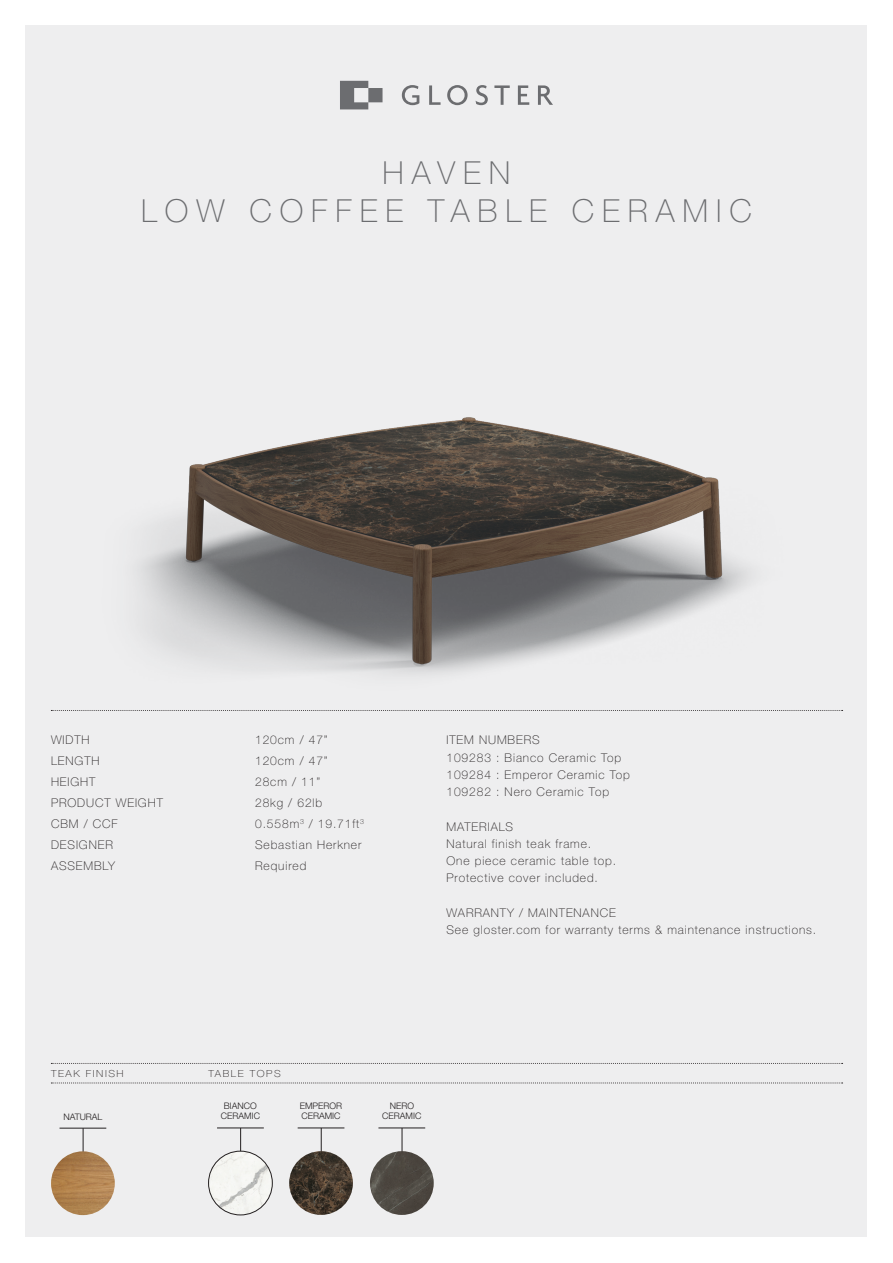
<style>
.page{position:relative;width:893px;height:1263px;background:#fff}
.page>*{position:absolute;margin:0;border:0;box-sizing:border-box;transform-origin:0 0}
.t1{font:100 31.8px "Helvetica Neue LT Pro";letter-spacing:.25em;color:#6c6d70}
.t2{font:100 12px/17.2px "Helvetica Neue LT Pro";letter-spacing:.075em;color:#231f20}
.t3{font:100 9.75px "Helvetica Neue LT Pro";letter-spacing:.15em;color:#231f20;scale:1.08 1}
.t4{font:300 9px "Helvetica Neue LT Pro";color:#231f20}
</style>
<div class="page">
<div style="left:26px;top:26px;width:841px;height:1211px;background:#eeeeef"></div>
<svg style="left:340px;top:81px;width:213px;height:28px"></svg>
<img style="left:135px;top:417px;width:616px;height:258px">
<svg style="left:51px;top:1083px;width:792px;height:1px"></svg>
<svg style="left:51px;top:1063px;width:792px;height:1px"></svg>
<svg style="left:51px;top:710px;width:792px;height:1px"></svg>
<hr style="left:60px;top:1128px;width:46px;height:1px;background:#231f20">
<svg style="left:83px;top:1128px;width:1px;height:23px"></svg>
<img style="left:51px;top:1151px;width:64px;height:64px;border-radius:32px">
<hr style="left:378px;top:1128px;width:47px;height:1px;background:#231f20">
<svg style="left:402px;top:1128px;width:1px;height:23px"></svg>
<img style="left:370px;top:1151px;width:64px;height:64px;border-radius:32px">
<hr style="left:217px;top:1128px;width:47px;height:1px;background:#231f20">
<svg style="left:240px;top:1128px;width:1px;height:23px"></svg>
<img style="left:209px;top:1151px;width:63px;height:64px;border-radius:32px">
<div style="left:208px;top:1151px;width:65px;height:64px;border:1px solid #231f20;border-radius:50%"></div>
<hr style="left:298px;top:1128px;width:46px;height:1px;background:#231f20">
<svg style="left:321px;top:1128px;width:1px;height:23px"></svg>
<img style="left:289px;top:1151px;width:64px;height:64px;border-radius:32px">
<p class="t1" style="left:383px;top:154px;width:129px">HAVEN</p>
<p class="t1" style="left:141px;top:192px;width:612px">LOW COFFEE TABLE CERAMIC</p>
<p class="t2" style="left:51px;top:731px;width:40px">WIDTH</p>
<p class="t2" style="left:51px;top:752px;width:50px">LENGTH</p>
<p class="t2" style="left:51px;top:773px;width:46px">HEIGHT</p>
<p class="t2" style="left:51px;top:794px;width:113px">PRODUCT WEIGHT</p>
<p class="t2" style="left:51px;top:815px;width:68px">CBM / CCF</p>
<p class="t2" style="left:51px;top:836px;width:63px">DESIGNER</p>
<p class="t2" style="left:51px;top:857px;width:66px">ASSEMBLY</p>
<p class="t2" style="left:255px;top:731px;width:74px">120cm / 47”</p>
<p class="t2" style="left:255px;top:752px;width:74px">120cm / 47”</p>
<p class="t2" style="left:255px;top:773px;width:67px">28cm / 11”</p>
<p class="t2" style="left:255px;top:794px;width:69px">28kg / 62lb</p>
<p class="t2" style="left:255px;top:815px;width:110px">0.558m<sup>3</sup> / 19.71ft<sup>3</sup></p>
<p class="t2" style="left:255px;top:836px;width:108px">Sebastian Herkner</p>
<p class="t2" style="left:255px;top:857px;width:53px">Required</p>
<p class="t2" style="left:446px;top:731px;width:176px">ITEM NUMBERS<br>109283 : Bianco Ceramic Top</p>
<p class="t2" style="left:446px;top:766px;width:185px">109284 : Emperor Ceramic Top</p>
<p class="t2" style="left:446px;top:783px;width:164px">109282 : Nero Ceramic Top</p>
<p class="t2" style="left:446px;top:817px;width:68px">MATERIALS</p>
<p class="t2" style="left:446px;top:835px;width:146px">Natural finish teak frame.</p>
<p class="t2" style="left:446px;top:852px;width:171px">One piece ceramic table top.</p>
<p class="t2" style="left:446px;top:869px;width:153px">Protective cover included.</p>
<p class="t2" style="left:446px;top:904px;width:171px">WARRANTY / MAINTENANCE</p>
<p class="t2" style="left:446px;top:921px;width:371px">See gloster.com for warranty terms &amp; maintenance instructions.</p>
<p class="t3" style="left:51px;top:1067px;width:69px">TEAK FINISH</p>
<p class="t4" style="left:63px;top:1111px;width:41px">NATURAL</p>
<p class="t3" style="left:208px;top:1067px;width:68px">TABLE TOPS</p>
<p class="t4" style="left:224px;top:1100px;width:35px">BIANCO</p>
<p class="t4" style="left:221px;top:1111px;width:41px">CERAMIC</p>
<p class="t4" style="left:300px;top:1100px;width:44px">EMPEROR</p>
<p class="t4" style="left:301px;top:1111px;width:41px">CERAMIC</p>
<p class="t4" style="left:390px;top:1100px;width:26px">NERO</p>
<p class="t4" style="left:382px;top:1111px;width:41px">CERAMIC</p>
</div>
